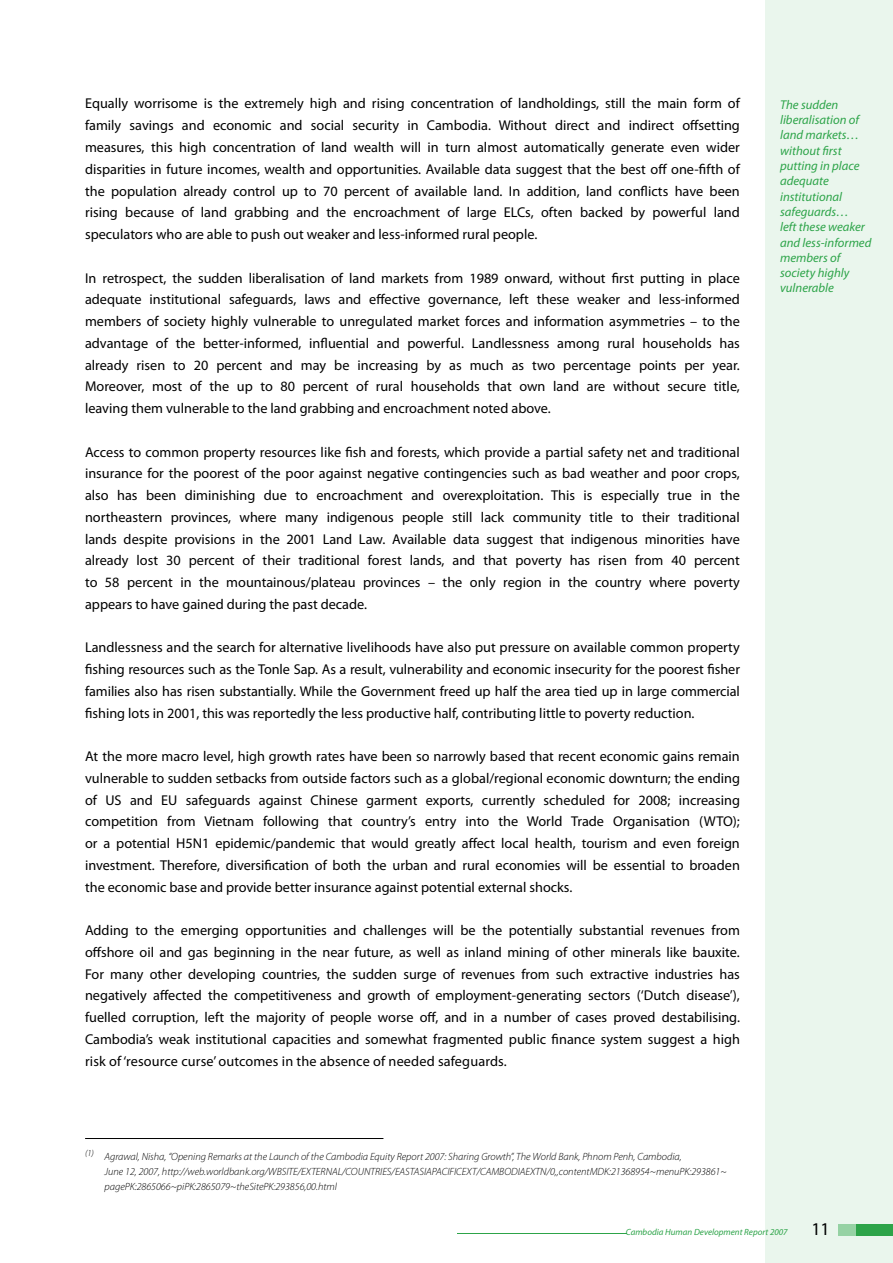
<style>
.page{position:relative;width:893px;height:1263px;background:#fff}
.page>*{position:absolute;margin:0;border:0;box-sizing:border-box;transform-origin:0 0}
.t1{font:18px "Myriad Pro";color:#000}
.t2{font:14.25px/21.8px "Myriad Pro";color:#000;text-align:justify}
.t3{font:italic 12.75px/15.3px "Myriad Pro";color:#2da449}
.t4{font:italic 300 10.5px/15px "Myriad Pro";color:#000}
.t5{font:italic 9px "Myriad Pro";color:#2da449}
</style>
<div class="page">
<div style="left:765px;top:0;width:128px;height:1263px;background:#eaf6ed"></div>
<div style="left:855px;top:1224px;width:38px;height:11px;background:#2da449"></div>
<div style="left:838px;top:1224px;width:17px;height:11px;background:#96d2a4"></div>
<hr style="left:457px;top:1233px;width:169px;height:1px;background:#2da449">
<hr style="left:85px;top:1138px;width:298px;height:1px;background:#000">
<p class="t2" style="left:85px;top:93px;width:656px">Equally worrisome is the extremely high and rising concentration of landholdings, still the main form of family savings and economic and social security in Cambodia. Without direct and indirect offsetting measures, this high concentration of land wealth will in turn almost automatically generate even wider disparities in future incomes, wealth and opportunities. Available data suggest that the best off one-fifth of the population already control up to 70 percent of available land. In addition, land conflicts have been rising because of land grabbing and the encroachment of large ELCs, often backed by powerful land speculators who are able to push out weaker and less-informed rural people.</p>
<p class="t2" style="left:85px;top:267px;width:656px">In retrospect, the sudden liberalisation of land markets from 1989 onward, without first putting in place adequate institutional safeguards, laws and effective governance, left these weaker and less-informed members of society highly vulnerable to unregulated market forces and information asymmetries – to the advantage of the better-informed, influential and powerful. Landlessness among rural households has already risen to 20 percent and may be increasing by as much as two percentage points per year.<br>Moreover, most of the up to 80 percent of rural households that own land are without secure title, leaving them vulnerable to the land grabbing and encroachment noted above.</p>
<p class="t2" style="left:85px;top:441px;width:656px">Access to common property resources like fish and forests, which provide a partial safety net and traditional insurance for the poorest of the poor against negative contingencies such as bad weather and poor crops, also has been diminishing due to encroachment and overexploitation. This is especially true in the northeastern provinces, where many indigenous people still lack community title to their traditional lands despite provisions in the 2001 Land Law. Available data suggest that indigenous minorities have already lost 30 percent of their traditional forest lands, and that poverty has risen from 40 percent to 58 percent in the mountainous/plateau provinces – the only region in the country where poverty appears to have gained during the past decade.</p>
<p class="t2" style="left:85px;top:636px;width:656px">Landlessness and the search for alternative livelihoods have also put pressure on available common property fishing resources such as the Tonle Sap. As a result, vulnerability and economic insecurity for the poorest fisher families also has risen substantially. While the Government freed up half the area tied up in large commercial fishing lots in 2001, this was reportedly the less productive half, contributing little to poverty reduction.</p>
<p class="t2" style="left:85px;top:745px;width:656px">At the more macro level, high growth rates have been so narrowly based that recent economic gains remain vulnerable to sudden setbacks from outside factors such as a global/regional economic downturn; the ending of US and EU safeguards against Chinese garment exports, currently scheduled for 2008; increasing competition from Vietnam following that country’s entry into the World Trade Organisation (WTO); or a potential H5N1 epidemic/pandemic that would greatly affect local health, tourism and even foreign investment. Therefore, diversification of both the urban and rural economies will be essential to broaden the economic base and provide better insurance against potential external shocks.</p>
<p class="t2" style="left:85px;top:919px;width:656px">Adding to the emerging opportunities and challenges will be the potentially substantial revenues from offshore oil and gas beginning in the near future, as well as inland mining of other minerals like bauxite.<br>For many other developing countries, the sudden surge of revenues from such extractive industries has negatively affected the competitiveness and growth of employment-generating sectors (‘Dutch disease’), fuelled corruption, left the majority of people worse off, and in a number of cases proved destabilising.<br>Cambodia’s weak institutional capacities and somewhat fragmented public finance system suggest a high risk of ‘resource curse’ outcomes in the absence of needed safeguards.</p>
<p class="t4" style="left:105px;top:1149px;width:624px;text-indent:-19px"><sup>(1)</sup> Agrawal, Nisha, “Opening Remarks at the Launch of the Cambodia Equity Report 2007: Sharing Growth”, The World Bank, Phnom Penh, Cambodia,<br>June 12, 2007, http://web.worldbank.org/WBSITE/EXTERNAL/COUNTRIES/EASTASIAPACIFICEXT/CAMBODIAEXTN/0,,contentMDK:21368954~menuPK:293861~ pagePK:2865066~piPK:2865079~theSitePK:293856,00.html</p>
<p class="t3" style="left:780px;top:97px;width:93px">The sudden liberalisation of land markets… without first putting in place adequate institutional safeguards…<br>left these weaker and less-informed members of society highly vulnerable</p>
<p class="t5" style="left:626px;top:1226px;width:163px">Cambodia Human Development Report 2007</p>
<p class="t1" style="left:811px;top:1218px;width:8px">11</p>
</div>
